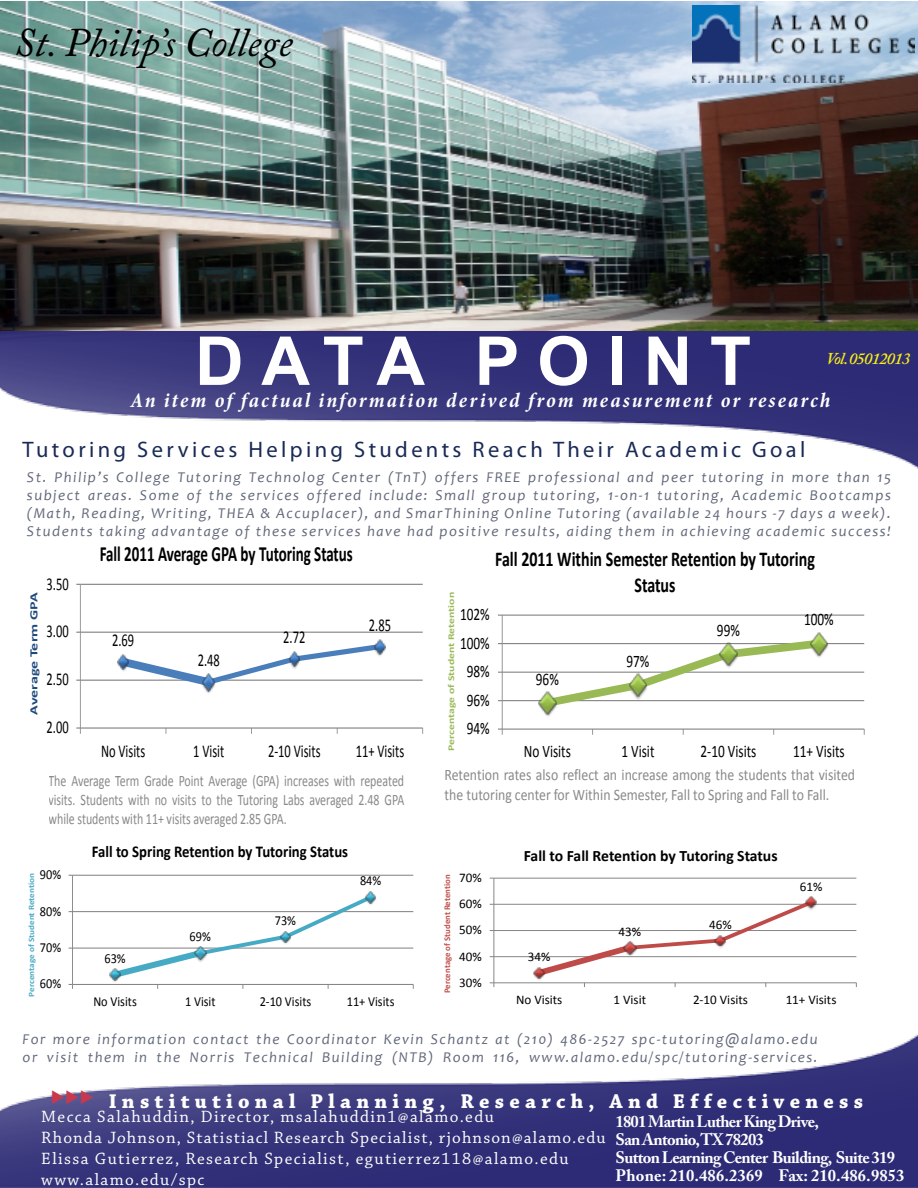
<style>
.page{position:relative;width:918px;height:1188px;background:#fff}
.page>*{position:absolute;margin:0;border:0;box-sizing:border-box;transform-origin:0 0}
.t1{font:700 67.5px "Arial";letter-spacing:.26em;color:#fff}
.t2{font:italic 40.5px "Adobe Caslon Pro";color:#000}
.t3{font:22.5px "Myriad Pro";letter-spacing:.15em;color:#192a55}
.t4{font:700 21.75px "Calibri";color:#000;scale:.69 1}
.t5{font:700 21.15px/26px "Calibri";color:#000;text-align:center;scale:.75 1}
.t6{font:italic 700 condensed 21px "Minion Pro";letter-spacing:.095em;color:#fff}
.t7{font:700 21px "Chaparral Pro";letter-spacing:.25em;color:#fff}
.t8{font:18.15px "Calibri";color:#000;scale:.69 1}
.t9{font:17.7px "Calibri";color:#000;scale:.75 1}
.t10{font:17.25px "Chaparral Pro";letter-spacing:.08em;color:#fff}
.t11{font:700 16.5px/18px "Adobe Caslon Pro";letter-spacing:-.04em;color:#fff}
.t12{font:700 16.5px "Calibri";color:#000;scale:.89 1}
.t13{font:700 16.5px "Adobe Caslon Pro";letter-spacing:.01em;color:#fff}
.t14{font:italic 600 16.5px "Adobe Caslon Pro";letter-spacing:-.04em;color:#f7ec16}
.t15{font:16.5px "Wingdings 3";color:#c9394d}
.t16{font:16.05px/19.2px "Calibri";letter-spacing:-.005em;color:#898989;scale:.86 1}
.t17{font:15.9px/19px "Calibri";color:#898989;text-align:justify;scale:.75 1}
.t18{font:700 15.9px "Calibri";letter-spacing:-.005em;color:#000}
.t19{font:italic 15px/18px "Candara";letter-spacing:.1em;color:#61687a;text-align:justify}
.t20{font:13.8px "Calibri";color:#000;scale:.89 1}
.t21{font:13.2px "Calibri";color:#000}
.t22{font:700 11.1px "Calibri";letter-spacing:-.005em;color:#1f497d;scale:1.45 1}
.t23{font:700 8.85px "Calibri";letter-spacing:-.005em;color:#9bbb59;scale:1.33 1}
.t24{font:700 8.7px "Calibri";letter-spacing:-.005em;color:#c0504d}
.t25{font:700 8.25px "Calibri";letter-spacing:-.005em;color:#4bacc6;scale:1.12 1}
</style>
<div class="page">
<img style="left:0;top:1px;width:918px;height:331px">
<img style="left:0;top:332px;width:918px;height:137px">
<img style="left:0;top:1034px;width:918px;height:154px">
<img style="left:692px;top:5px;width:223px;height:77px">
<hr style="left:80px;top:680px;width:343px;height:1px;background:#868686">
<hr style="left:80px;top:632px;width:343px;height:1px;background:#868686">
<hr style="left:80px;top:584px;width:343px;height:1px;background:#868686">
<hr style="left:80px;top:584px;width:1px;height:144px;background:#868686">
<hr style="left:80px;top:728px;width:343px;height:1px;background:#868686">
<svg style="left:117px;top:644px;width:267px;height:43px"></svg>
<img style="left:118px;top:654px;width:10px;height:15px">
<img style="left:289px;top:651px;width:11px;height:16px">
<img style="left:375px;top:639px;width:10px;height:15px">
<img style="left:203px;top:673px;width:12px;height:18px">
<hr style="left:502px;top:700px;width:362px;height:1px;background:#868686">
<hr style="left:502px;top:672px;width:362px;height:1px;background:#868686">
<hr style="left:502px;top:643px;width:362px;height:1px;background:#868686">
<hr style="left:502px;top:615px;width:362px;height:1px;background:#868686">
<hr style="left:502px;top:615px;width:1px;height:114px;background:#868686">
<hr style="left:502px;top:729px;width:362px;height:1px;background:#868686">
<svg style="left:498px;top:729px;width:5px;height:6px"></svg>
<svg style="left:541px;top:640px;width:284px;height:67px"></svg>
<img style="left:539px;top:691px;width:17px;height:24px">
<img style="left:629px;top:674px;width:18px;height:23px">
<img style="left:720px;top:642px;width:17px;height:24px">
<img style="left:810px;top:632px;width:18px;height:23px">
<hr style="left:73px;top:948px;width:340px;height:1px;background:#868686">
<hr style="left:73px;top:911px;width:340px;height:1px;background:#868686">
<hr style="left:73px;top:875px;width:340px;height:1px;background:#868686">
<hr style="left:72px;top:875px;width:1px;height:109px;background:#868686">
<hr style="left:73px;top:984px;width:340px;height:1px;background:#868686">
<svg style="left:109px;top:892px;width:267px;height:97px"></svg>
<img style="left:194px;top:946px;width:12px;height:14px">
<hr style="left:494px;top:956px;width:362px;height:1px;background:#868686">
<hr style="left:494px;top:930px;width:362px;height:1px;background:#868686">
<hr style="left:494px;top:904px;width:362px;height:1px;background:#868686">
<hr style="left:494px;top:878px;width:362px;height:1px;background:#868686">
<hr style="left:494px;top:878px;width:1px;height:105px;background:#868686">
<hr style="left:494px;top:983px;width:362px;height:1px;background:#868686">
<img style="left:809px;top:896px;width:9px;height:10px">
<svg style="left:532px;top:897px;width:284px;height:90px"></svg>
<p class="t2" style="left:14px;top:18px;width:280px">St. Philip’s College</p>
<p class="t1" style="left:195px;top:316px;width:558px">DATA POINT</p>
<p class="t14" style="left:827px;top:349px;width:85px">Vol. 05012013</p>
<p class="t6" style="left:130px;top:386px;width:701px">An item of factual information derived from measurement or research</p>
<p class="t3" style="left:23px;top:436px;width:784px">Tutoring Services Helping Students Reach Their Academic Goal</p>
<p class="t19" style="left:27px;top:468px;width:866px">St. Philip’s College Tutoring Technolog Center (TnT) offers FREE professional and peer tutoring in more than 15 subject areas. Some of the services offered include: Small group tutoring, 1-on-1 tutoring, Academic Bootcamps (Math, Reading, Writing, THEA &amp; Accuplacer), and SmarThining Online Tutoring (available 24 hours -7 days a week).<br>Students taking advantage of these services have had positive results, aiding them in achieving academic success!</p>
<p class="t8" style="left:47px;top:572px;width:34px">3.50</p>
<p class="t22" style="left:27px;top:715px;width:86px;rotate:-90deg">Average Term GPA</p>
<p class="t8" style="left:47px;top:620px;width:34px">3.00</p>
<p class="t8" style="left:47px;top:668px;width:34px">2.50</p>
<p class="t8" style="left:47px;top:716px;width:34px">2.00</p>
<p class="t4" style="left:100px;top:540px;width:368px">Fall 2011 Average GPA by Tutoring Status</p>
<p class="t8" style="left:112px;top:629px;width:34px">2.69</p>
<p class="t8" style="left:198px;top:649px;width:34px">2.48</p>
<p class="t8" style="left:283px;top:626px;width:34px">2.72</p>
<p class="t8" style="left:369px;top:613px;width:34px">2.85</p>
<p class="t8" style="left:101px;top:739px;width:66px">No Visits</p>
<p class="t8" style="left:193px;top:739px;width:47px">1 Visit</p>
<p class="t8" style="left:268px;top:739px;width:78px">2-10 Visits</p>
<p class="t8" style="left:356px;top:739px;width:72px">11+ Visits</p>
<p class="t5" style="left:495px;top:546px;width:428px">Fall 2011 Within Semester Retention by Tutoring<br>Status</p>
<p class="t23" style="left:445px;top:751px;width:121px;rotate:-90deg">Percentage of Student Retention</p>
<p class="t9" style="left:460px;top:603px;width:41px">102%</p>
<p class="t9" style="left:804px;top:608px;width:41px">100%</p>
<p class="t9" style="left:717px;top:619px;width:32px">99%</p>
<p class="t9" style="left:460px;top:632px;width:41px">100%</p>
<p class="t9" style="left:626px;top:650px;width:32px">97%</p>
<p class="t9" style="left:467px;top:660px;width:32px">98%</p>
<p class="t9" style="left:536px;top:667px;width:32px">96%</p>
<p class="t9" style="left:467px;top:689px;width:32px">96%</p>
<p class="t9" style="left:467px;top:717px;width:32px">94%</p>
<p class="t9" style="left:524px;top:740px;width:64px">No Visits</p>
<p class="t9" style="left:621px;top:740px;width:46px">1 Visit</p>
<p class="t9" style="left:701px;top:740px;width:76px">2-10 Visits</p>
<p class="t9" style="left:793px;top:740px;width:70px">11+ Visits</p>
<p class="t17" style="left:48px;top:772px;width:476px">The Average Term Grade Point Average (GPA) increases with repeated visits. Students with no visits to the Tutoring Labs averaged 2.48 GPA while students with 11+ visits averaged 2.85 GPA.</p>
<p class="t16" style="left:445px;top:766px;width:479px">Retention rates also reflect an increase among the students that visited the tutoring center for Within Semester, Fall to Spring and Fall to Fall.</p>
<p class="t12" style="left:92px;top:841px;width:290px">Fall to Spring Retention by Tutoring Status</p>
<p class="t18" style="left:524px;top:846px;width:255px">Fall to Fall Retention by Tutoring Status</p>
<p class="t20" style="left:40px;top:866px;width:25px">90%</p>
<p class="t25" style="left:26px;top:997px;width:112px;rotate:-90deg">Percentage of Student Retention</p>
<p class="t20" style="left:40px;top:902px;width:25px">80%</p>
<p class="t20" style="left:40px;top:939px;width:25px">70%</p>
<p class="t20" style="left:40px;top:975px;width:25px">60%</p>
<p class="t20" style="left:104px;top:949px;width:25px">63%</p>
<p class="t20" style="left:190px;top:928px;width:25px">69%</p>
<p class="t20" style="left:275px;top:911px;width:25px">73%</p>
<p class="t20" style="left:360px;top:872px;width:25px">84%</p>
<p class="t20" style="left:93px;top:993px;width:50px">No Visits</p>
<p class="t20" style="left:185px;top:993px;width:36px">1 Visit</p>
<p class="t20" style="left:260px;top:993px;width:59px">2-10 Visits</p>
<p class="t20" style="left:347px;top:993px;width:55px">11+ Visits</p>
<p class="t21" style="left:459px;top:869px;width:24px">70%</p>
<p class="t24" style="left:442px;top:993px;width:120px;rotate:-90deg">Percentage of Student Retention</p>
<p class="t21" style="left:459px;top:895px;width:24px">60%</p>
<p class="t21" style="left:459px;top:922px;width:24px">50%</p>
<p class="t21" style="left:459px;top:948px;width:24px">40%</p>
<p class="t21" style="left:459px;top:974px;width:24px">30%</p>
<p class="t21" style="left:528px;top:948px;width:24px">34%</p>
<p class="t21" style="left:618px;top:923px;width:24px">43%</p>
<p class="t21" style="left:709px;top:916px;width:24px">46%</p>
<p class="t21" style="left:800px;top:878px;width:24px">61%</p>
<p class="t21" style="left:516px;top:991px;width:48px">No Visits</p>
<p class="t21" style="left:614px;top:991px;width:34px">1 Visit</p>
<p class="t21" style="left:693px;top:991px;width:56px">2-10 Visits</p>
<p class="t21" style="left:786px;top:991px;width:52px">11+ Visits</p>
<p class="t19" style="left:23px;top:1030px;width:797px">For more information contact the Coordinator Kevin Schantz at (210) 486-2527 spc-tutoring@alamo.edu or visit them in the Norris Technical Building (NTB) Room 116, www.alamo.edu/spc/tutoring-services.</p>
<p class="t15" style="left:51px;top:1088px;width:45px">◆◆◆</p>
<p class="t7" style="left:109px;top:1089px;width:756px">Institutional Planning, Research, And Effectiveness</p>
<p class="t10" style="left:41px;top:1107px;width:454px">Mecca Salahuddin, Director, msalahuddin1@alamo.edu</p>
<p class="t10" style="left:41px;top:1128px;width:566px">Rhonda Johnson, Statistiacl Research Specialist, rjohnson@alamo.edu</p>
<p class="t10" style="left:41px;top:1149px;width:529px">Elissa Gutierrez, Research Specialist, egutierrez118@alamo.edu</p>
<p class="t10" style="left:41px;top:1170px;width:165px">www.alamo.edu/spc</p>
<p class="t11" style="left:615px;top:1112px;width:205px">1801 Martin Luther King Drive,</p>
<p class="t11" style="left:615px;top:1130px;width:281px">San Antonio, TX 78203<br>Sutton Learning Center Building, Suite 319</p>
<p class="t13" style="left:615px;top:1166px;width:291px">Phone: 210.486.2369 Fax: 210.486.9853</p>
</div>
